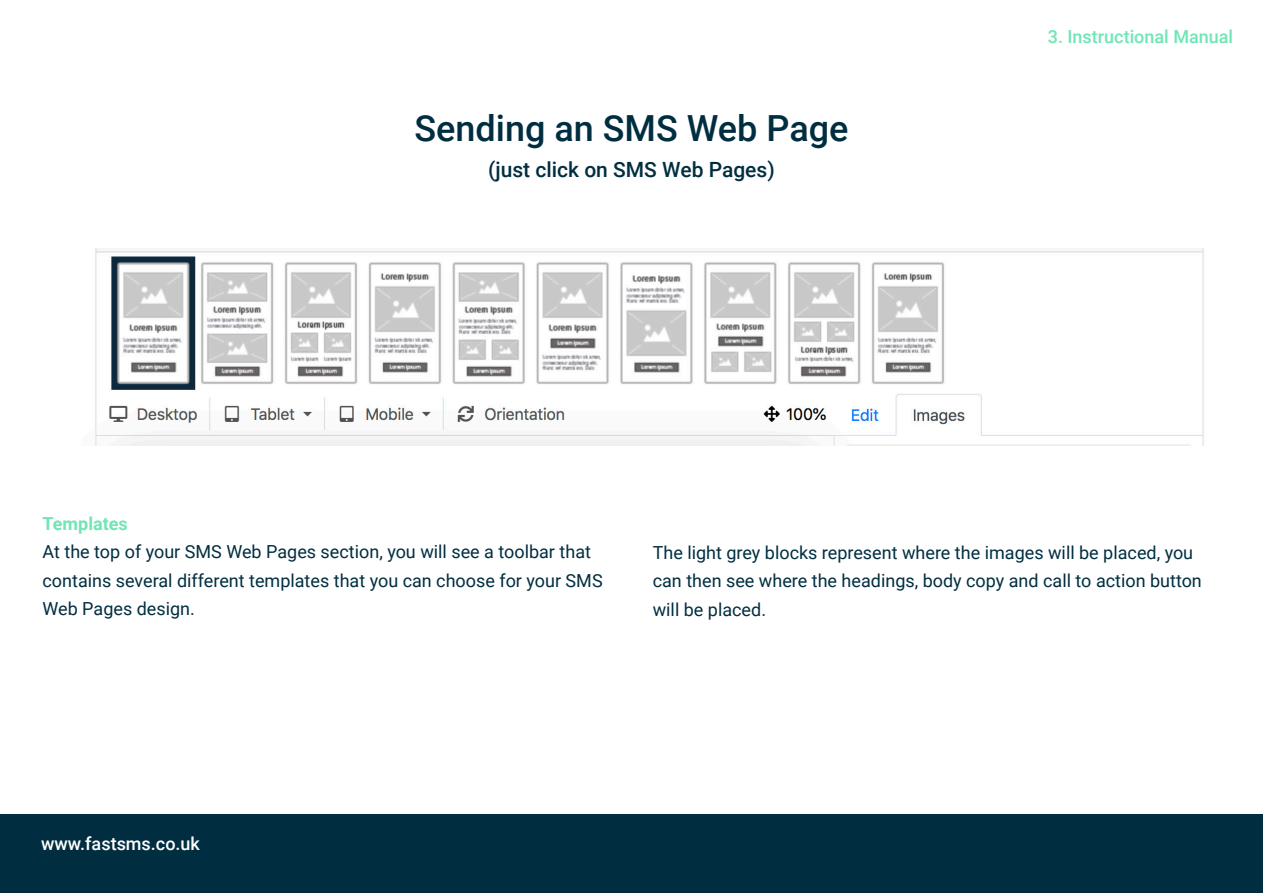
<style>
.page{position:relative;width:1263px;height:893px;background:#fff}
.page>*{position:absolute;margin:0;border:0;box-sizing:border-box;transform-origin:0 0}
.t1{font:500 36px "Roboto";color:#002e40}
.t2{font:500 21px "Roboto";color:#002e40}
.t3{font:18px/28.5px "Roboto";color:#002e40}
.t4{font:500 18px "Roboto";color:#70e6b5}
.t5{font:500 18px "Roboto";color:#fff}
.t6{font:700 18px "Roboto";color:#70e6b5}
</style>
<div class="page">
<div style="left:0;top:814px;width:1263px;height:79px;background:#002e40"></div>
<img style="left:95px;top:249px;width:1109px;height:197px">
<p class="t1" style="left:414px;top:103px;width:436px">Sending an SMS Web Page</p>
<p class="t2" style="left:488px;top:155px;width:288px">(just click on SMS Web Pages)</p>
<p class="t4" style="left:1048px;top:24px;width:187px">3. Instructional Manual</p>
<p class="t6" style="left:43px;top:511px;width:87px">Templates</p>
<p class="t3" style="left:43px;top:537px;width:562px">At the top of your SMS Web Pages section, you will see a toolbar that contains several different templates that you can choose for your SMS<br>Web Pages design.</p>
<p class="t3" style="left:653px;top:537px;width:551px">The light grey blocks represent where the images will be placed, you can then see where the headings, body copy and call to action button will be placed.</p>
<p class="t5" style="left:41px;top:831px;width:160px">www.fastsms.co.uk</p>
</div>
